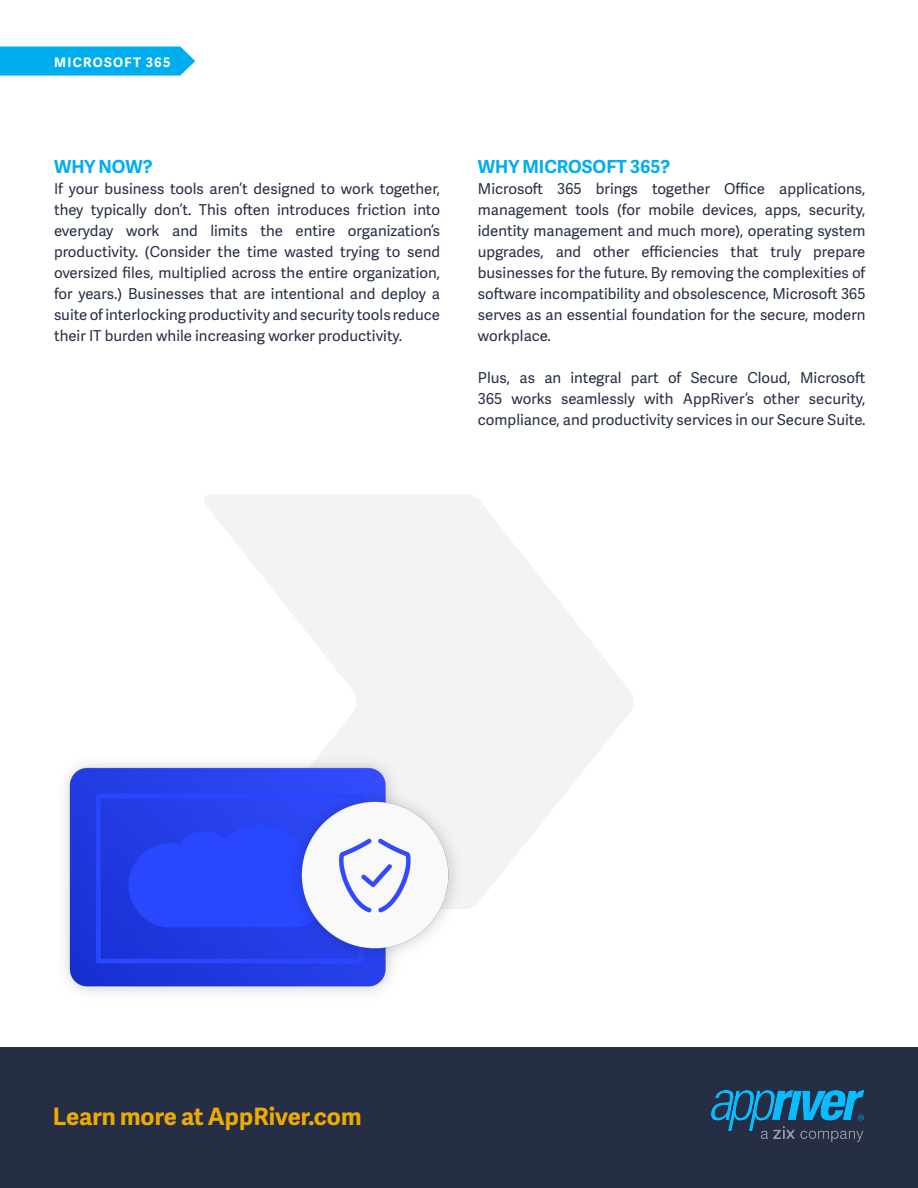
<style>
.page{position:relative;width:918px;height:1188px;background:#fff}
.page>*{position:absolute;margin:0;border:0;box-sizing:border-box;transform-origin:0 0}
.t1{font:700 24px "Adelle Sans";color:#edab00}
.t2{font:700 18px "Adelle Sans";color:#00aeef}
.t3{font:15px/21px "Adelle Sans";color:#262e45;text-align:justify}
.t4{font:700 13.2px "Adelle Sans";letter-spacing:.1em;color:#fff}
</style>
<div class="page">
<svg style="left:204px;top:494px;width:429px;height:413px;fill:#f3f3f4"></svg>
<div style="left:0;top:1048px;width:918px;height:140px;background:#262e45"></div>
<img style="left:65px;top:747px;width:406px;height:247px">
<svg style="left:0;top:46px;width:195px;height:30px"></svg>
<img style="left:712px;top:1091px;width:152px;height:50px">
<p class="t4" style="left:54px;top:53px;width:118px">MICROSOFT 365</p>
<p class="t2" style="left:54px;top:154px;width:100px">WHY NOW?</p>
<p class="t3" style="left:54px;top:178px;width:388px">If your business tools aren’t designed to work together, they typically don’t. This often introduces friction into everyday work and limits the entire organization’s productivity. (Consider the time wasted trying to send oversized files, multiplied across the entire organization, for years.) Businesses that are intentional and deploy a suite of interlocking productivity and security tools reduce their IT burden while increasing worker productivity.</p>
<p class="t2" style="left:478px;top:154px;width:194px">WHY MICROSOFT 365?</p>
<p class="t3" style="left:478px;top:178px;width:389px">Microsoft 365 brings together Office applications, management tools (for mobile devices, apps, security, identity management and much more), operating system upgrades, and other efficiencies that truly prepare businesses for the future. By removing the complexities of software incompatibility and obsolescence, Microsoft 365 serves as an essential foundation for the secure, modern workplace.</p>
<p class="t3" style="left:478px;top:367px;width:389px">Plus, as an integral part of Secure Cloud, Microsoft 365 works seamlessly with AppRiver’s other security, compliance, and productivity services in our Secure Suite.</p>
<p class="t1" style="left:53px;top:1099px;width:310px">Learn more at AppRiver.com</p>
</div>
